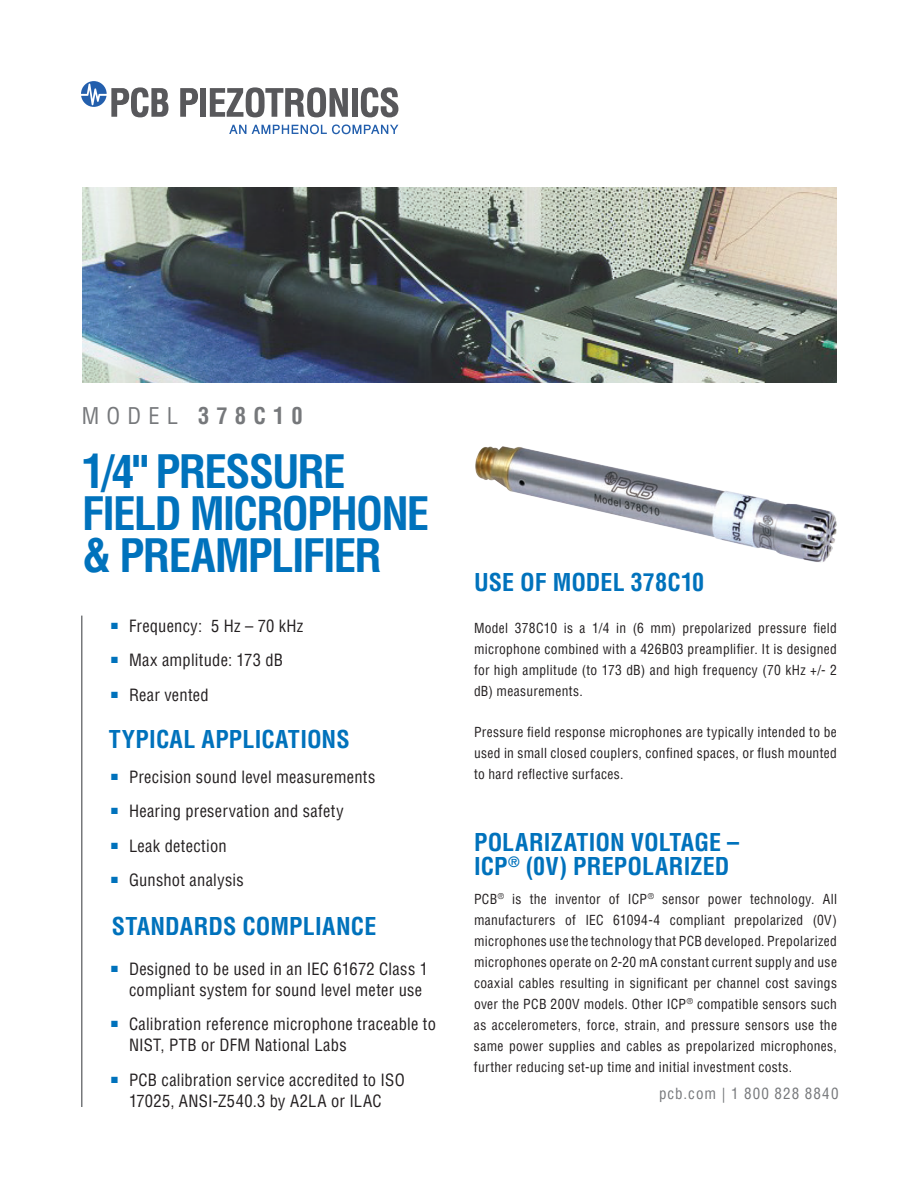
<style>
.page{position:relative;width:918px;height:1188px;background:#fff}
.page>*{position:absolute;margin:0;border:0;box-sizing:border-box;transform-origin:0 0}
.Main_Headline{font:700 condensed 45px/42px "Helvetica LT Pro";letter-spacing:-.04em;color:#0072bc}
.subheader{font:700 condensed 24px/24px "Helvetica LT Pro";letter-spacing:.005em;color:#0072bc}
.model{font:700 condensed 24px "Helvetica LT Pro";letter-spacing:.005em;color:#0072bc}
.model-2{font:700 condensed 22.5px "Helvetica LT Pro";letter-spacing:.32em;color:#76787b}
.t1{font:condensed 16.5px/21px "Helvetica LT Pro";letter-spacing:.015em;color:#231f20}
.Footer_Contact{font:condensed 15px "Helvetica LT Pro";letter-spacing:.075em;color:#76787b}
.Body_1{font:condensed 13.5px/21px "Helvetica LT Pro";letter-spacing:.025em;color:#231f20;text-align:justify}
.s1{font-weight:400}
</style>
<div class="page">
<img style="left:475px;top:446px;width:362px;height:116px">
<hr style="left:81px;top:616px;width:1px;height:491px;background:#76787b">
<img style="left:82px;top:187px;width:755px;height:195px">
<svg style="left:229px;top:125px;width:17px;height:9px"></svg>
<svg style="left:252px;top:124px;width:146px;height:10px"></svg>
<svg style="left:81px;top:81px;width:87px;height:36px"></svg>
<svg style="left:180px;top:88px;width:18px;height:29px"></svg>
<div style="left:200px;top:88px;width:6px;height:29px;background:#58585b"></div>
<svg style="left:210px;top:87px;width:138px;height:30px"></svg>
<div style="left:352px;top:88px;width:6px;height:29px;background:#58585b"></div>
<svg style="left:361px;top:87px;width:37px;height:30px"></svg>
<p class="model-2" style="left:82px;top:401px;width:223px"><span class="s1">MODEL</span> 378C10</p>
<p class="Main_Headline" style="left:82px;top:449px;width:349px">1/4" PRESSURE<br>FIELD MICROPHONE &amp; PREAMPLIFIER</p>
<p class="t1" style="left:111px;top:615px;width:194px"><sup>■</sup> Frequency: 5 Hz – 70 kHz</p>
<p class="t1" style="left:111px;top:650px;width:174px"><sup>■</sup> Max amplitude: 173 dB</p>
<p class="t1" style="left:111px;top:684px;width:99px"><sup>■</sup> Rear vented</p>
<p class="subheader" style="left:109px;top:727px;width:242px">TYPICAL APPLICATIONS</p>
<p class="t1" style="left:111px;top:766px;width:266px"><sup>■</sup> Precision sound level measurements</p>
<p class="t1" style="left:111px;top:800px;width:234px"><sup>■</sup> Hearing preservation and safety</p>
<p class="t1" style="left:111px;top:835px;width:117px"><sup>■</sup> Leak detection</p>
<p class="t1" style="left:111px;top:869px;width:134px"><sup>■</sup> Gunshot analysis</p>
<p class="model" style="left:112px;top:910px;width:266px">STANDARDS COMPLIANCE</p>
<p class="t1" style="left:129px;top:958px;width:301px;text-indent:-18px"><sup>■</sup> Designed to be used in an IEC 61672 Class 1 compliant system for sound level meter use</p>
<p class="t1" style="left:129px;top:1014px;width:308px;text-indent:-18px"><sup>■</sup> Calibration reference microphone traceable to<br>NIST, PTB or DFM National Labs</p>
<p class="t1" style="left:111px;top:1069px;width:295px;text-align:center"><sup>■</sup> PCB calibration service accredited to ISO<br>17025, ANSI-Z540.3 by A2LA or ILAC</p>
<p class="subheader" style="left:474px;top:570px;width:232px">USE OF MODEL 378C10</p>
<p class="Body_1" style="left:474px;top:617px;width:365px">Model 378C10 is a 1/4 in (6 mm) prepolarized pressure field microphone combined with a 426B03 preamplifier. It is designed for high amplitude (to 173 dB) and high frequency (70 kHz +/- 2 dB) measurements.</p>
<p class="Body_1" style="left:474px;top:721px;width:365px">Pressure field response microphones are typically intended to be used in small closed couplers, confined spaces, or flush mounted to hard reflective surfaces.</p>
<p class="subheader" style="left:474px;top:829px;width:267px">POLARIZATION VOLTAGE –<br>ICP<sup>®</sup> (0V) PREPOLARIZED</p>
<p class="Body_1" style="left:474px;top:888px;width:365px">PCB<sup>®</sup> is the inventor of ICP<sup>®</sup> sensor power technology. All manufacturers of IEC 61094-4 compliant prepolarized (0V) microphones use the technology that PCB developed. Prepolarized microphones operate on 2-20 mA constant current supply and use coaxial cables resulting in significant per channel cost savings over the PCB 200V models. Other ICP<sup>®</sup> compatible sensors such as accelerometers, force, strain, and pressure sensors use the same power supplies and cables as prepolarized microphones, further reducing set-up time and initial investment costs.</p>
<p class="Footer_Contact" style="left:659px;top:1084px;width:181px">pcb.com | 1 800 828 8840</p>
</div>
